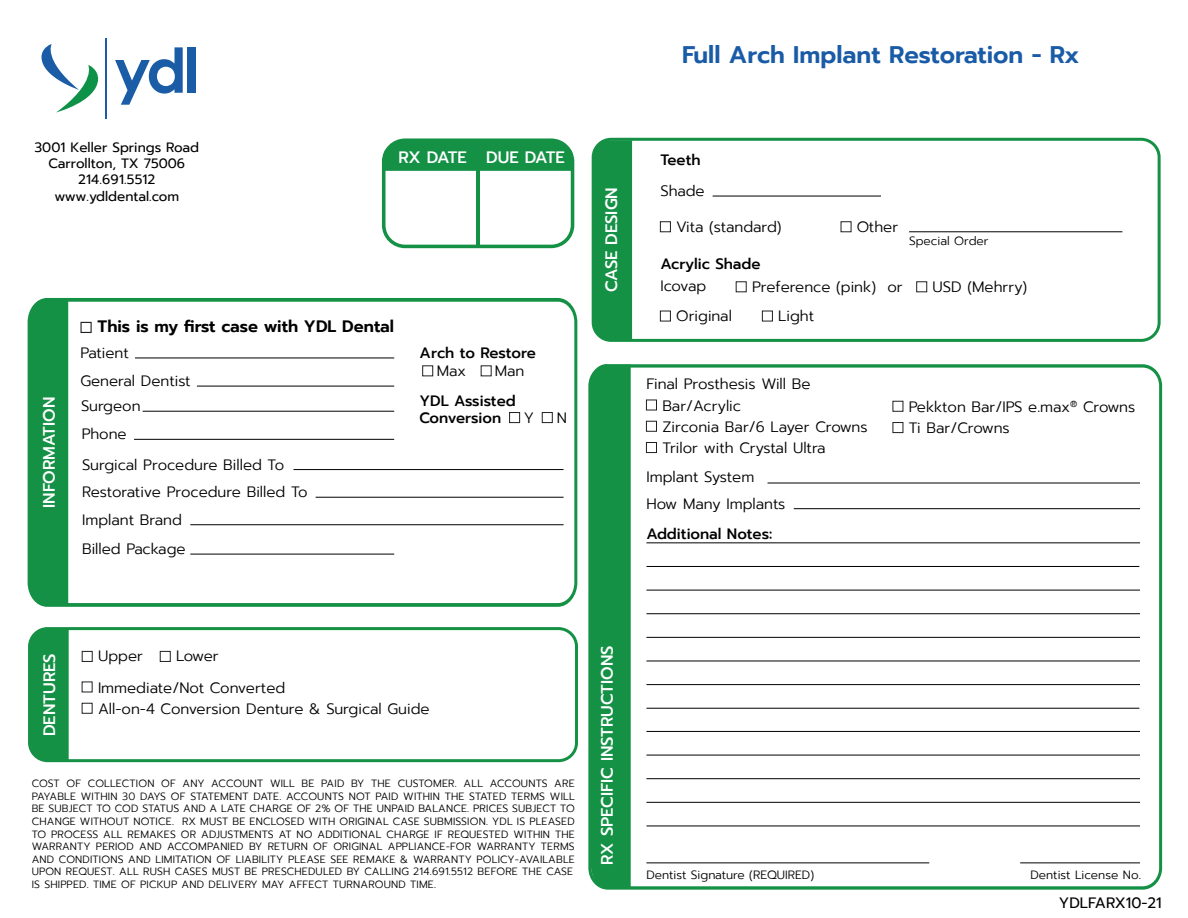
<style>
.page{position:relative;width:1188px;height:918px;background:#fff}
.page>*{position:absolute;margin:0;border:0;box-sizing:border-box;transform-origin:0 0}
.t1{font:600 24px "Prompt";color:#195ba7}
.t2{font:500 16.5px "Prompt";color:#fff}
.t3{font:600 16.5px "Prompt";color:#000}
.t4{font:500 16.5px "Prompt";letter-spacing:-.025em;color:#fff}
.t5{font:300 15px/21.1px "Prompt";color:#000}
.t6{font:500 15px/16.5px "Prompt";color:#000}
.t7{font:15px "Prompt";color:#000}
.t8{font:13.5px/16.2px "Prompt";color:#000;text-align:center}
.t9{font:300 12px "Prompt";color:#000}
.t10{font:300 10.5px/12.6px "Prompt";letter-spacing:.02em;color:#000}
</style>
<div class="page">
<svg style="left:28px;top:298px;width:549px;height:309px"></svg>
<div style="left:29px;top:299px;width:39px;height:305px;background:#159146"></div>
<div style="left:32px;top:631px;width:37px;height:127px;background:#159146"></div>
<div style="left:593px;top:140px;width:39px;height:198px;background:#159146"></div>
<svg style="left:601px;top:364px;width:561px;height:526px"></svg>
<div style="left:588px;top:364px;width:43px;height:524px;background:#159146"></div>
<svg style="left:382px;top:138px;width:192px;height:110px"></svg>
<hr style="left:135px;top:358px;width:259px;height:1px;background:#000">
<hr style="left:197px;top:386px;width:197px;height:1px;background:#000">
<hr style="left:143px;top:411px;width:251px;height:1px;background:#000">
<hr style="left:134px;top:439px;width:260px;height:1px;background:#000">
<div style="left:80px;top:322px;width:12px;height:11px;border:1px solid #231f20"></div>
<div style="left:82px;top:651px;width:11px;height:11px;border:1px solid #231f20"></div>
<div style="left:160px;top:651px;width:11px;height:11px;border:1px solid #231f20"></div>
<div style="left:82px;top:703px;width:11px;height:11px;border:1px solid #231f20"></div>
<hr style="left:768px;top:483px;width:372px;height:1px;background:#000">
<hr style="left:794px;top:508px;width:346px;height:1px;background:#000">
<hr style="left:646px;top:543px;width:494px;height:1px;background:#000">
<hr style="left:646px;top:566px;width:493px;height:1px;background:#000">
<hr style="left:646px;top:590px;width:494px;height:1px;background:#000">
<hr style="left:646px;top:613px;width:494px;height:1px;background:#000">
<hr style="left:646px;top:637px;width:494px;height:1px;background:#000">
<hr style="left:646px;top:661px;width:494px;height:1px;background:#000">
<hr style="left:646px;top:684px;width:494px;height:1px;background:#000">
<hr style="left:646px;top:708px;width:493px;height:1px;background:#000">
<hr style="left:646px;top:731px;width:494px;height:1px;background:#000">
<hr style="left:646px;top:755px;width:494px;height:1px;background:#000">
<hr style="left:646px;top:778px;width:494px;height:1px;background:#000">
<hr style="left:646px;top:802px;width:494px;height:1px;background:#000">
<hr style="left:646px;top:826px;width:494px;height:1px;background:#000">
<hr style="left:713px;top:196px;width:168px;height:1px;background:#000">
<div style="left:660px;top:311px;width:11px;height:10px;border:1px solid #231f20"></div>
<div style="left:762px;top:311px;width:11px;height:10px;border:1px solid #231f20"></div>
<div style="left:660px;top:221px;width:11px;height:11px;border:1px solid #231f20"></div>
<div style="left:841px;top:221px;width:10px;height:11px;border:1px solid #231f20"></div>
<hr style="left:909px;top:232px;width:213px;height:1px;background:#000">
<hr style="left:646px;top:863px;width:283px;height:1px;background:#000">
<hr style="left:1020px;top:863px;width:120px;height:1px;background:#000">
<div style="left:28px;top:627px;width:550px;height:135px;border:3px solid #159146;border-radius:18px"></div>
<div style="left:916px;top:281px;width:11px;height:11px;border:1px solid #231f20"></div>
<div style="left:592px;top:138px;width:569px;height:204px;border:3px solid #159146;border-radius:18px"></div>
<div style="left:422px;top:365px;width:11px;height:11px;border:1px solid #231f20"></div>
<div style="left:509px;top:412px;width:11px;height:11px;border:1px solid #231f20"></div>
<div style="left:542px;top:412px;width:11px;height:11px;border:1px solid #231f20"></div>
<hr style="left:294px;top:469px;width:270px;height:1px;background:#000">
<hr style="left:316px;top:497px;width:248px;height:1px;background:#000">
<hr style="left:190px;top:524px;width:374px;height:1px;background:#000">
<hr style="left:190px;top:554px;width:204px;height:1px;background:#000">
<div style="left:646px;top:400px;width:11px;height:10px;border:1px solid #231f20"></div>
<div style="left:646px;top:421px;width:11px;height:11px;border:1px solid #231f20"></div>
<div style="left:646px;top:442px;width:11px;height:11px;border:1px solid #231f20"></div>
<div style="left:893px;top:401px;width:10px;height:11px;border:1px solid #231f20"></div>
<div style="left:893px;top:422px;width:10px;height:11px;border:1px solid #231f20"></div>
<svg style="left:115px;top:47px;width:68px;height:58px"></svg>
<div style="left:187px;top:47px;width:9px;height:46px;background:#1b5ca7"></div>
<svg style="left:42px;top:44px;width:57px;height:68px"></svg>
<hr style="left:106px;top:38px;width:1px;height:81px;background:#1b5ca7">
<p class="t8" style="left:35px;top:139px;width:166px">3001 Keller Springs Road<br>Carrollton, TX 75006<br>214.691.5512 www.ydldental.com</p>
<h2 class="t4" style="left:399px;top:145px;width:168px">RX DATE DUE DATE</h2>
<h2 class="t2" style="left:37px;top:508px;width:112px;rotate:-90deg">INFORMATION</h2>
<h2 class="t3" style="left:98px;top:315px;width:298px">This is my first case with YDL Dental</h2>
<h3 class="t5" style="left:80px;top:339px;width:112px;line-height:28.2px">Patient<br>General Dentist</h3>
<h3 class="t5" style="left:81px;top:392px;width:61px;line-height:28.2px">Surgeon<br>Phone</h3>
<h3 class="t5" style="left:82px;top:451px;width:227px;line-height:27.6px">Surgical Procedure Billed To<br>Restorative Procedure Billed To<br>Implant Brand</h3>
<h3 class="t5" style="left:82px;top:538px;width:105px">Billed Package</h3>
<h3 class="t6" style="left:420px;top:345px;width:118px">Arch to Restore</h3>
<h3 class="t5" style="left:437px;top:360px;width:31px">Max</h3>
<h3 class="t5" style="left:495px;top:360px;width:31px">Man</h3>
<h3 class="t6" style="left:419px;top:393px;width:98px">YDL Assisted<br>Conversion</h3>
<h3 class="t5" style="left:524px;top:407px;width:12px">Y</h3>
<h3 class="t5" style="left:557px;top:407px;width:12px">N</h3>
<h1 class="t1" style="left:682px;top:37px;width:399px">Full Arch Implant Restoration - Rx</h1>
<h2 class="t2" style="left:600px;top:292px;width:107px;rotate:-90deg">CASE DESIGN</h2>
<h3 class="t6" style="left:660px;top:152px;width:42px">Teeth</h3>
<h3 class="t5" style="left:660px;top:180px;width:46px">Shade</h3>
<h3 class="t5" style="left:676px;top:216px;width:107px">Vita (standard)</h3>
<h3 class="t5" style="left:857px;top:216px;width:43px">Other</h3>
<h3 class="t6" style="left:660px;top:256px;width:102px">Acrylic Shade</h3>
<p class="t9" style="left:909px;top:233px;width:81px">Special Order</p>
<h3 class="t5" style="left:676px;top:271px;width:57px;line-height:29.8px;text-indent:-16px">Icovap<br>Original</h3>
<h3 class="t5" style="left:752px;top:276px;width:152px">Preference (pink) or</h3>
<h3 class="t5" style="left:933px;top:276px;width:96px">USD (Mehrry)</h3>
<h3 class="t5" style="left:778px;top:305px;width:37px">Light</h3>
<h3 class="t5" style="left:662px;top:374px;width:207px;text-indent:-16px">Final Prosthesis Will Be<br>Bar/Acrylic<br>Zirconia Bar/6 Layer Crowns<br>Trilor with Crystal Ultra</h3>
<h3 class="t5" style="left:646px;top:464px;width:141px;line-height:26.4px">Implant System<br>How Many Implants</h3>
<h3 class="t6" style="left:646px;top:526px;width:127px">Additional Notes:</h3>
<h3 class="t5" style="left:909px;top:396px;width:228px">Pekkton Bar/IPS e.max<sup>®</sup> Crowns<br>Ti Bar/Crowns</h3>
<h2 class="t2" style="left:38px;top:736px;width:84px;rotate:-90deg">DENTURES</h2>
<h3 class="t5" style="left:98px;top:641px;width:189px;line-height:31.3px;text-indent:78px">Lower<br>Immediate/Not Converted</h3>
<h3 class="t5" style="left:98px;top:698px;width:333px">All-on-4 Conversion Denture &amp; Surgical Guide</h3>
<h3 class="t5" style="left:98px;top:646px;width:46px">Upper</h3>
<p class="t10" style="left:32px;top:777px;width:545px">COST OF COLLECTION OF ANY ACCOUNT WILL BE PAID BY THE CUSTOMER. ALL ACCOUNTS ARE PAYABLE WITHIN 30 DAYS OF STATEMENT DATE. ACCOUNTS NOT PAID WITHIN THE STATED TERMS WILL BE SUBJECT TO COD STATUS AND A LATE CHARGE OF 2% OF THE UNPAID BALANCE. PRICES SUBJECT TO CHANGE WITHOUT NOTICE. RX MUST BE ENCLOSED WITH ORIGINAL CASE SUBMISSION. YDL IS PLEASED TO PROCESS ALL REMAKES OR ADJUSTMENTS AT NO ADDITIONAL CHARGE IF REQUESTED WITHIN THE WARRANTY PERIOD AND ACCOMPANIED BY RETURN OF ORIGINAL APPLIANCE-FOR WARRANTY TERMS AND CONDITIONS AND LIMITATION OF LIABILITY PLEASE SEE REMAKE &amp; WARRANTY POLICY-AVAILABLE UPON REQUEST. ALL RUSH CASES MUST BE PRESCHEDULED BY CALLING 214.691.5512 BEFORE THE CASE IS SHIPPED. TIME OF PICKUP AND DELIVERY MAY AFFECT TURNAROUND TIME.</p>
<h2 class="t2" style="left:595px;top:865px;width:221px;rotate:-90deg">RX SPECIFIC INSTRUCTIONS</h2>
<p class="t9" style="left:646px;top:866px;width:169px">Dentist Signature (REQUIRED)</p>
<p class="t9" style="left:1031px;top:866px;width:112px">Dentist License No.</p>
<h3 class="t7" style="left:1059px;top:892px;width:104px">YDLFARX10-21</h3>
</div>
